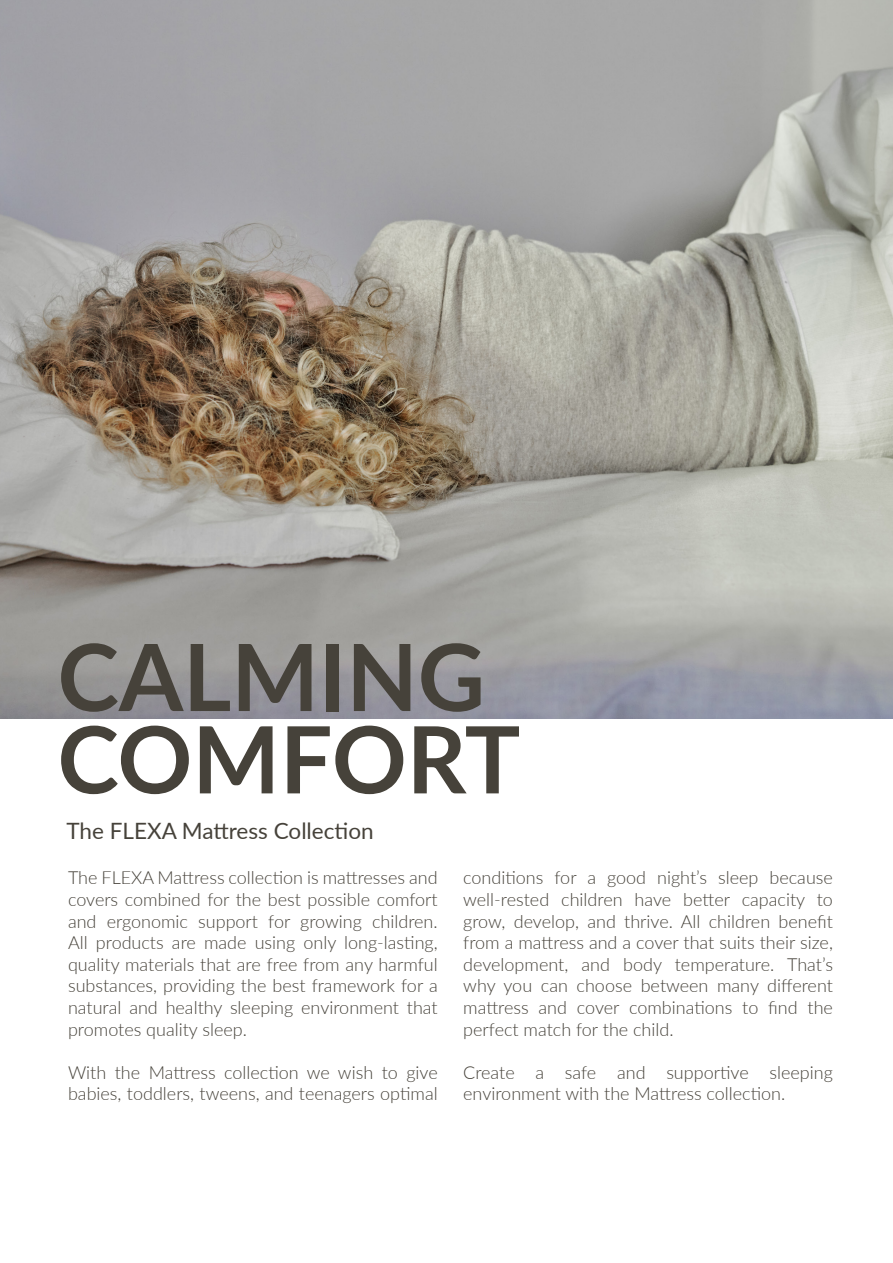
<style>
.page{position:relative;width:893px;height:1263px;background:#fff}
.page>*{position:absolute;margin:0;border:0;box-sizing:border-box;transform-origin:0 0}
.t1{font:700 92.7px/82.3px "Lato";color:#46423a}
.t2{font:22.5px "Lato";color:#46423a}
.t3{font:300 18px/21.6px "Lato";color:#46423a;text-align:justify}
</style>
<div class="page">
<img style="left:0;top:0;width:893px;height:718px">
<h1 class="t1" style="left:58px;top:632px;width:464px">CALMING<br>COMFORT</h1>
<p class="t2" style="left:67px;top:814px;width:309px">The FLEXA Mattress Collection</p>
<p class="t3" style="left:68px;top:866px;width:371px">The FLEXA Mattress collection is mattresses and covers combined for the best possible comfort and ergonomic support for growing children.<br>All products are made using only long-lasting, quality materials that are free from any harmful substances, providing the best framework for a natural and healthy sleeping environment that promotes quality sleep.</p>
<p class="t3" style="left:68px;top:1061px;width:371px">With the Mattress collection we wish to give babies, toddlers, tweens, and teenagers optimal</p>
<p class="t3" style="left:463px;top:866px;width:371px">conditions for a good night’s sleep because well-rested children have better capacity to grow, develop, and thrive. All children benefit from a mattress and a cover that suits their size, development, and body temperature. That’s why you can choose between many different mattress and cover combinations to find the perfect match for the child.</p>
<p class="t3" style="left:463px;top:1061px;width:371px">Create a safe and supportive sleeping environment with the Mattress collection.</p>
</div>
